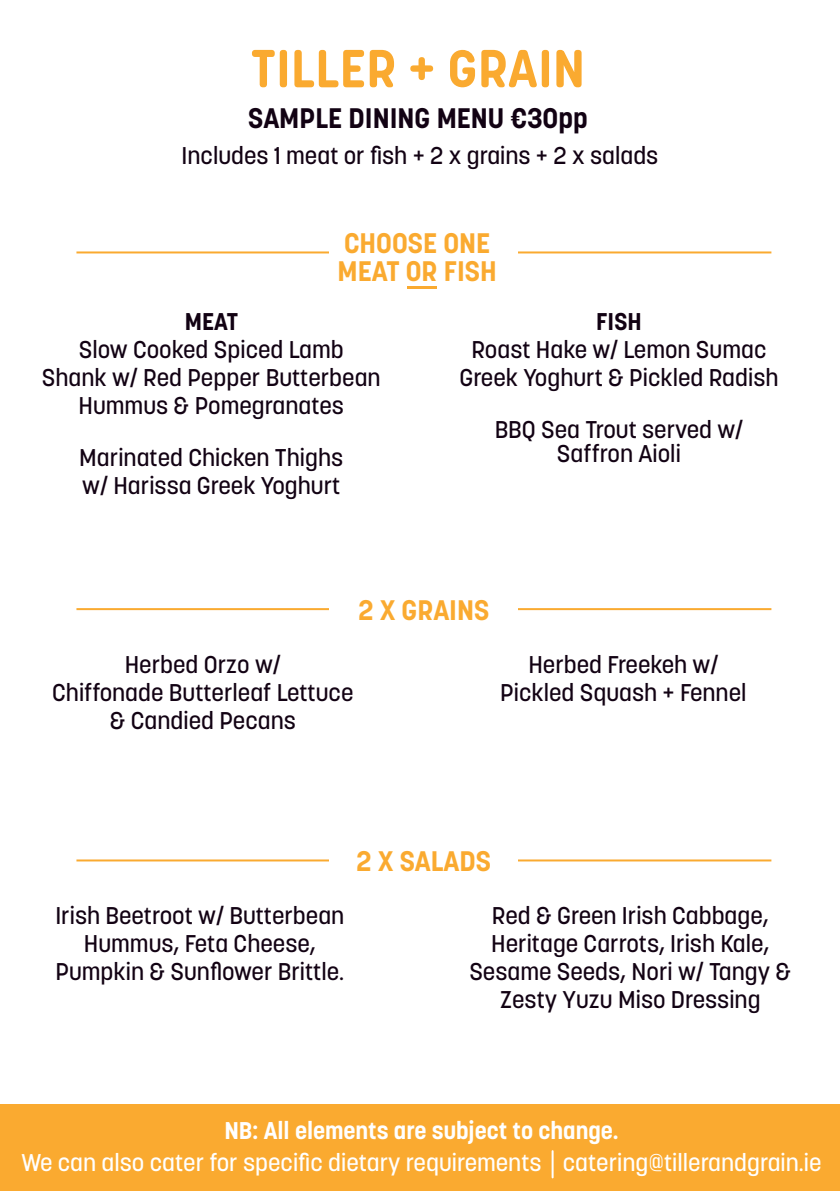
<style>
.page{position:relative;width:840px;height:1191px;background:#fff}
.page>*{position:absolute;margin:0;border:0;box-sizing:border-box;transform-origin:0 0}
.t1{font:700 53px "Korolev Rounded";color:#faaa30}
.t2{font:700 28px/28px "Korolev";color:#faaa30}
.t3{font:700 28px "Korolev";color:#120213}
.t4{font:500 24px/28px "Korolev";color:#120213;text-align:center}
.t5{font:500 24px "Korolev";color:#fff}
.t6{font:700 24px "Korolev";color:#fff}
.t7{font:700 24px "Korolev";color:#120213}
</style>
<div class="page">
<div style="left:0;top:1104px;width:839px;height:87px;background:#faaa30"></div>
<hr style="left:551px;top:1151px;width:2px;height:26px;background:#fff">
<hr style="left:76px;top:251px;width:695px;height:2px;background:#faaa30">
<div style="left:329px;top:213px;width:189px;height:92px;background:#fff"></div>
<hr style="left:407px;top:286px;width:29px;height:3px;background:#faaa30">
<hr style="left:76px;top:608px;width:695px;height:2px;background:#faaa30">
<div style="left:329px;top:569px;width:189px;height:93px;background:#fff"></div>
<hr style="left:76px;top:859px;width:695px;height:2px;background:#faaa30">
<div style="left:329px;top:820px;width:189px;height:93px;background:#fff"></div>
<h1 class="t1" style="left:250px;top:37px;width:336px">TILLER + GRAIN</h1>
<p class="t3" style="left:248px;top:101px;width:341px">SAMPLE DINING MENU €30pp</p>
<p class="t4" style="left:181px;top:142px;width:478px">Includes 1 meat or fish + 2 x grains + 2 x salads</p>
<p class="t2" style="left:337px;top:229px;width:161px">CHOOSE ONE<br>MEAT OR FISH</p>
<p class="t7" style="left:185px;top:306px;width:55px">MEAT</p>
<p class="t4" style="left:42px;top:335px;width:340px">Slow Cooked Spiced Lamb<br>Shank w/ Red Pepper Butterbean<br>Hummus &amp; Pomegranates</p>
<p class="t4" style="left:79px;top:443px;width:265px;text-align:left">Marinated Chicken Thighs w/ Harissa Greek Yoghurt</p>
<p class="t7" style="left:595px;top:306px;width:47px">FISH</p>
<p class="t4" style="left:459px;top:335px;width:320px">Roast Hake w/ Lemon Sumac<br>Greek Yoghurt &amp; Pickled Radish</p>
<p class="t4" style="left:494px;top:417px;width:250px;line-height:24px">BBQ Sea Trout served w/<br>Saffron Aioli</p>
<p class="t2" style="left:358px;top:596px;width:132px">2 X GRAINS</p>
<p class="t4" style="left:52px;top:650px;width:302px">Herbed Orzo w/<br>Chiffonade Butterleaf Lettuce &amp; Candied Pecans</p>
<p class="t4" style="left:500px;top:650px;width:247px">Herbed Freekeh w/<br>Pickled Squash + Fennel</p>
<p class="t4" style="left:55px;top:901px;width:290px">Irish Beetroot w/ Butterbean<br>Hummus, Feta Cheese,<br>Pumpkin &amp; Sunflower Brittle.</p>
<p class="t2" style="left:356px;top:846px;width:136px">2 X SALADS</p>
<p class="t4" style="left:469px;top:901px;width:323px">Red &amp; Green Irish Cabbage,<br>Heritage Carrots, Irish Kale,<br>Sesame Seeds, Nori w/ Tangy &amp;<br>Zesty Yuzu Miso Dressing</p>
<p class="t6" style="left:224px;top:1115px;width:395px">NB: All elements are subject to change.</p>
<p class="t5" style="left:21px;top:1147px;width:801px">We can also cater for specific dietary requirements catering@tillerandgrain.ie</p>
</div>
